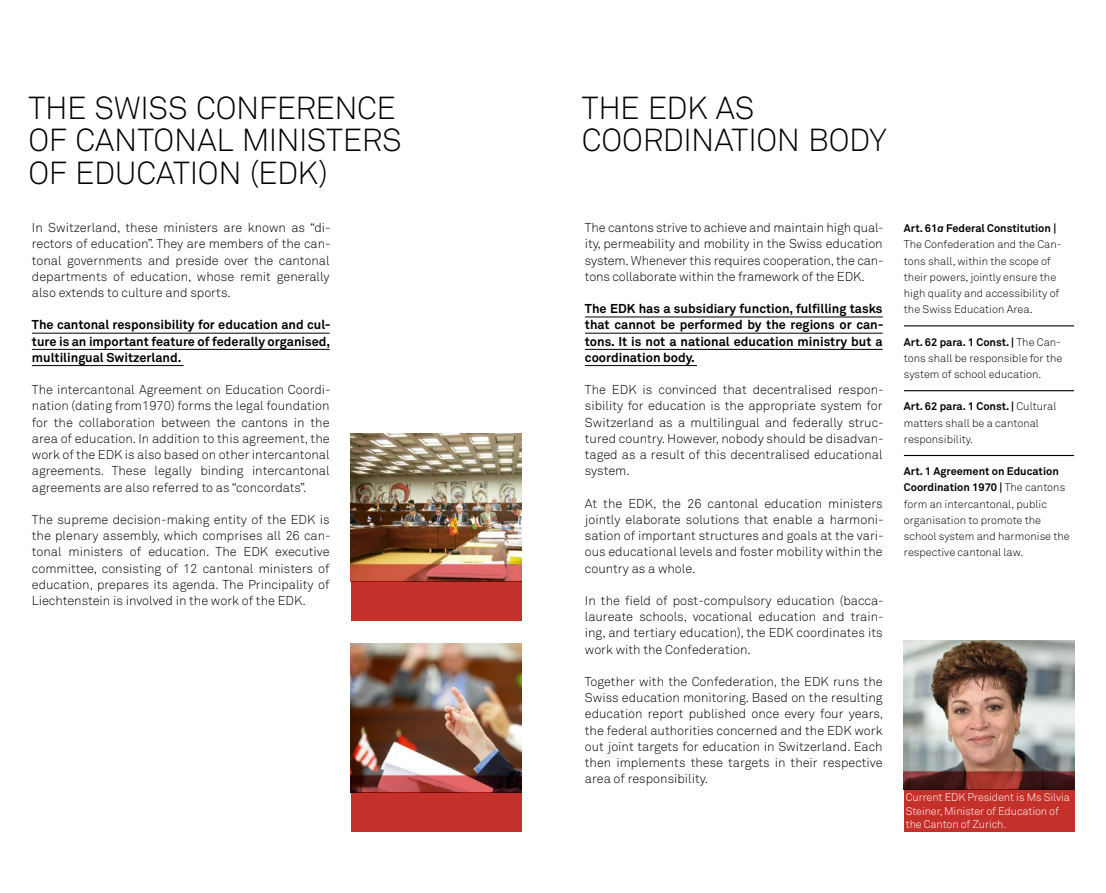
<style>
.page{position:relative;width:1106px;height:893px;background:#fff}
.page>*{position:absolute;margin:0;border:0;box-sizing:border-box;transform-origin:0 0}
.t1{font:300 31.5px/32.4px "Akkurat";letter-spacing:-.01em;color:#000}
.t2{font:300 12.75px/16.2px "Akkurat";color:#000;text-align:justify}
.t3{font:700 12.75px/16.2px "Akkurat";color:#000;text-align:justify}
.t4{font:300 10.95px/16.2px "Akkurat";color:#000}
.t5{font:300 10.95px/13.5px "Akkurat";letter-spacing:-.01em;color:#fff}
.s1{font-weight:700}
.s2{font-weight:700;font-style:italic}
</style>
<div class="page">
<img style="left:351px;top:644px;width:170px;height:149px">
<div style="left:351px;top:793px;width:170px;height:39px;background:#c4312b"></div>
<img style="left:351px;top:433px;width:170px;height:149px">
<div style="left:351px;top:582px;width:170px;height:39px;background:#c4312b"></div>
<img style="left:904px;top:641px;width:170px;height:148px">
<div style="left:904px;top:789px;width:170px;height:43px;background:#c4312b"></div>
<hr style="left:32px;top:333px;width:298px;height:1px;background:#000">
<hr style="left:32px;top:349px;width:298px;height:1px;background:#000">
<hr style="left:32px;top:365px;width:152px;height:1px;background:#000">
<hr style="left:585px;top:317px;width:297px;height:1px;background:#000">
<hr style="left:585px;top:333px;width:297px;height:1px;background:#000">
<hr style="left:585px;top:349px;width:297px;height:1px;background:#000">
<hr style="left:585px;top:365px;width:112px;height:1px;background:#000">
<hr style="left:904px;top:325px;width:170px;height:1px;background:#000">
<hr style="left:904px;top:390px;width:170px;height:1px;background:#000">
<hr style="left:904px;top:455px;width:170px;height:1px;background:#000">
<h1 class="t1" style="left:28px;top:92px;width:375px">THE SWISS CONFERENCE<br>OF CANTONAL MINISTERS<br>OF EDUCATION (EDK)</h1>
<p class="t2" style="left:32px;top:220px;width:300px">In Switzerland, these ministers are known as “di&shy;rectors of education”. They are members of the can&shy;tonal governments and preside over the cantonal departments of education, whose remit generally also extends to culture and sports.</p>
<p class="t3" style="left:32px;top:317px;width:300px">The cantonal responsibility for education and cul&shy;ture is an important feature of federally organised, multilingual Switzerland.</p>
<p class="t2" style="left:32px;top:382px;width:300px">The intercantonal Agreement on Education Coordi&shy;nation (dating from1970) forms the legal foundation for the collaboration between the cantons in the area of education. In addition to this agreement, the work of the EDK is also based on other intercantonal agreements. These legally binding intercantonal agreements are also referred to as “concordats”.</p>
<p class="t2" style="left:32px;top:512px;width:300px">The supreme decision-making entity of the EDK is the plenary assembly, which comprises all 26 can&shy;tonal ministers of education. The EDK executive committee, consisting of 12 cantonal ministers of education, prepares its agenda. The Principality of Liechtenstein is involved in the work of the EDK.</p>
<h1 class="t1" style="left:581px;top:92px;width:306px">THE EDK AS<br>COORDINATION BODY</h1>
<p class="t2" style="left:585px;top:220px;width:300px">The cantons strive to achieve and maintain high qual&shy;ity, permeability and mobility in the Swiss education system. Whenever this requires cooperation, the can&shy;tons collaborate within the framework of the EDK.</p>
<p class="t3" style="left:585px;top:301px;width:300px">The EDK has a subsidiary function, fulfilling tasks that cannot be performed by the regions or can&shy;tons. It is not a national education ministry but a coordination body.</p>
<p class="t2" style="left:585px;top:382px;width:300px">The EDK is convinced that decentralised respon&shy;sibility for education is the appropriate system for Switzerland as a multilingual and federally struc&shy;tured country. However, nobody should be disadvan&shy;taged as a result of this decentralised educational system.</p>
<p class="t2" style="left:585px;top:495px;width:300px">At the EDK, the 26 cantonal education ministers jointly elaborate solutions that enable a harmoni&shy;sation of important structures and goals at the vari&shy;ous educational levels and foster mobility within the country as a whole.</p>
<p class="t2" style="left:585px;top:593px;width:300px">In the field of post-compulsory education (bacca&shy;laureate schools, vocational education and train&shy;ing, and tertiary education), the EDK coordinates its work with the Confederation.</p>
<p class="t2" style="left:585px;top:674px;width:300px">Together with the Confederation, the EDK runs the Swiss education monitoring. Based on the resulting education report published once every four years, the federal authorities concerned and the EDK work out joint targets for education in Switzerland. Each then implements these targets in their respective area of responsibility.</p>
<p class="t4" style="left:904px;top:220px;width:159px"><span class="s1">Art. 61</span><span class="s2">a</span> <span class="s1">Federal Constitution |<br></span>The Confederation and the Can&shy;tons shall, within the scope of their powers, jointly ensure the high quality and accessibility of the Swiss Education Area.</p>
<p class="t4" style="left:904px;top:334px;width:160px"><span class="s1">Art. 62 para. 1 Const. |</span> The Can&shy;tons shall be responsible for the system of school education.</p>
<p class="t4" style="left:904px;top:399px;width:154px"><span class="s1">Art. 62 para. 1 Const. |</span> Cultural matters shall be a cantonal responsibility.</p>
<p class="t4" style="left:904px;top:463px;width:167px"><span class="s1">Art. 1 Agreement on Education<br>Coordination 1970 |</span> The cantons form an intercantonal, public organisation to promote the school system and harmonise the respective cantonal law.</p>
<p class="t5" style="left:905px;top:791px;width:165px">Current EDK President is Ms Silvia<br>Steiner, Minister of Education of the Canton of Zurich.</p>
</div>
